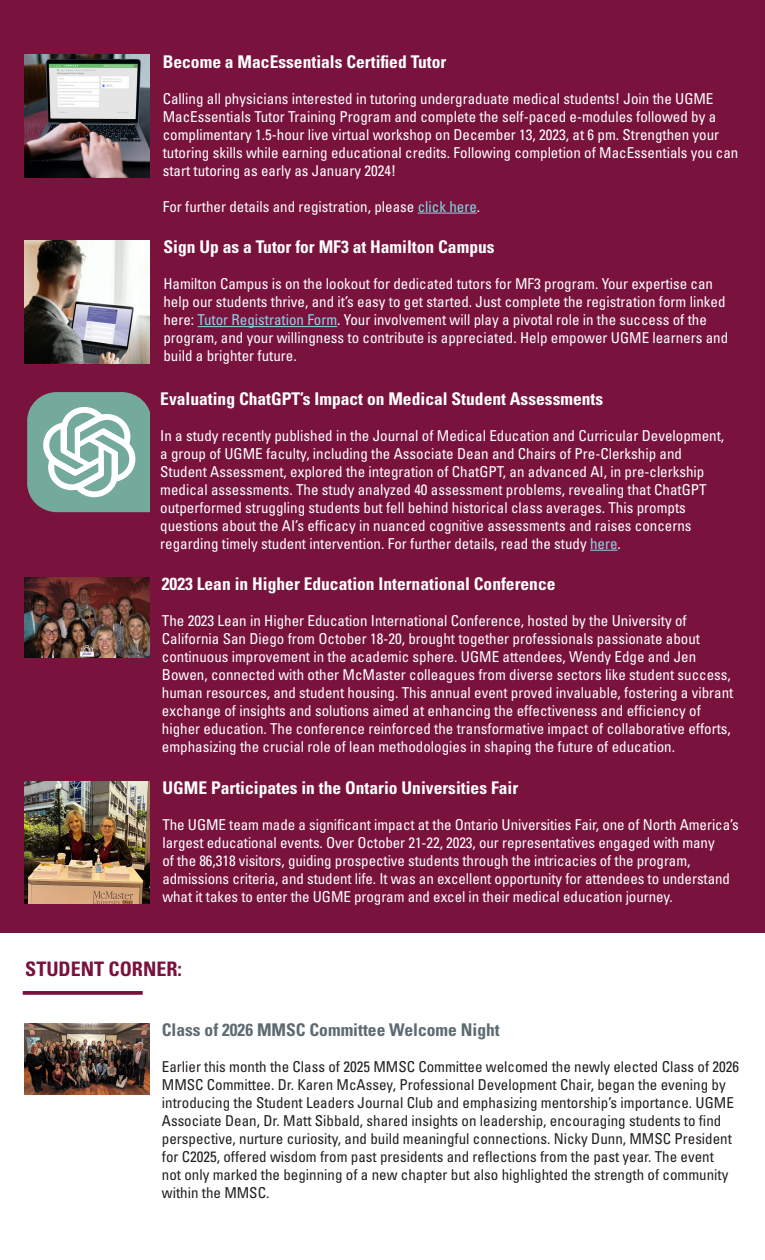
<style>
.page{position:relative;width:765px;height:1260px;background:#fff}
.page>*{position:absolute;margin:0;border:0;box-sizing:border-box;transform-origin:0 0}
.t1{font:700 condensed 20px "Univers LT Std";color:#7a113d}
.t2{font:700 condensed 17.5px "Univers LT Std";color:#fff}
.t3{font:700 condensed 17.5px "Univers LT Std";color:#5d6a71}
.t4{font:condensed 15px/18px "Univers LT Std";color:#fff}
.t5{font:condensed 15px/18px "Univers LT Std";color:#231f20}
.s1{color:#8bd3e6}
</style>
<div class="page">
<div style="left:0;top:0;width:765px;height:933px;background:#79133e"></div>
<svg style="left:23px;top:991px;width:120px;height:4px"></svg>
<img style="left:25px;top:1024px;width:125px;height:71px">
<svg style="left:590px;top:550px;width:28px;height:1px"></svg>
<svg style="left:27px;top:392px;width:123px;height:120px;background:#94b7af"></svg>
<hr style="left:198px;top:326px;width:139px;height:1px;background:#8bd3e6">
<img style="left:25px;top:240px;width:125px;height:123px">
<hr style="left:418px;top:213px;width:59px;height:1px;background:#8bd3e6">
<img style="left:25px;top:55px;width:125px;height:123px">
<img style="left:25px;top:578px;width:125px;height:80px">
<img style="left:25px;top:781px;width:125px;height:123px">
<p class="t2" style="left:163px;top:51px;width:285px">Become a MacEssentials Certified Tutor</p>
<p class="t4" style="left:163px;top:89px;width:577px">Calling all physicians interested in tutoring undergraduate medical students! Join the UGME MacEssentials Tutor Training Program and complete the self-paced e-modules followed by a complimentary 1.5-hour live virtual workshop on December 13, 2023, at 6 pm. Strengthen your tutoring skills while earning educational credits. Following completion of MacEssentials you can start tutoring as early as January 2024!</p>
<p class="t4" style="left:163px;top:197px;width:319px">For further details and registration, please <span class="s1">click here</span>.</p>
<p class="t2" style="left:163px;top:236px;width:333px">Sign Up as a Tutor for MF3 at Hamilton Campus</p>
<p class="t4" style="left:163px;top:275px;width:566px">Hamilton Campus is on the lookout for dedicated tutors for MF3 program. Your expertise can help our students thrive, and it’s easy to get started. Just complete the registration form linked here: <span class="s1">Tutor Registration Form</span>. Your involvement will play a pivotal role in the success of the program, and your willingness to contribute is appreciated. Help empower UGME learners and build a brighter future.</p>
<p class="t2" style="left:160px;top:388px;width:444px">Evaluating ChatGPT’s Impact on Medical Student Assessments</p>
<p class="t4" style="left:160px;top:426px;width:566px">In a study recently published in the Journal of Medical Education and Curricular Development, a group of UGME faculty, including the Associate Dean and Chairs of Pre-Clerkship and Student Assessment, explored the integration of ChatGPT, an advanced AI, in pre-clerkship medical assessments. The study analyzed 40 assessment problems, revealing that ChatGPT outperformed struggling students but fell behind historical class averages. This prompts questions about the AI’s efficacy in nuanced cognitive assessments and raises concerns regarding timely student intervention. For further details, read the study <span class="s1">here</span>.</p>
<p class="t2" style="left:162px;top:573px;width:395px">2023 Lean in Higher Education International Conference</p>
<p class="t4" style="left:162px;top:612px;width:573px">The 2023 Lean in Higher Education International Conference, hosted by the University of California San Diego from October 18-20, brought together professionals passionate about continuous improvement in the academic sphere. UGME attendees, Wendy Edge and Jen Bowen, connected with other McMaster colleagues from diverse sectors like student success, human resources, and student housing. This annual event proved invaluable, fostering a vibrant exchange of insights and solutions aimed at enhancing the effectiveness and efficiency of higher education. The conference reinforced the transformative impact of collaborative efforts, emphasizing the crucial role of lean methodologies in shaping the future of education.</p>
<p class="t2" style="left:162px;top:777px;width:357px">UGME Participates in the Ontario Universities Fair</p>
<p class="t4" style="left:162px;top:815px;width:578px">The UGME team made a significant impact at the Ontario Universities Fair, one of North America’s largest educational events. Over October 21-22, 2023, our representatives engaged with many<br>of the 86,318 visitors, guiding prospective students through the intricacies of the program, admissions criteria, and student life. It was an excellent opportunity for attendees to understand what it takes to enter the UGME program and excel in their medical education journey.</p>
<p class="t1" style="left:25px;top:957px;width:158px">STUDENT CORNER:</p>
<p class="t3" style="left:162px;top:1019px;width:339px">Class of 2026 MMSC Committee Welcome Night</p>
<p class="t5" style="left:162px;top:1058px;width:579px">Earlier this month the Class of 2025 MMSC Committee welcomed the newly elected Class of 2026<br>MMSC Committee. Dr. Karen McAssey, Professional Development Chair, began the evening by introducing the Student Leaders Journal Club and emphasizing mentorship’s importance. UGME Associate Dean, Dr. Matt Sibbald, shared insights on leadership, encouraging students to find perspective, nurture curiosity, and build meaningful connections. Nicky Dunn, MMSC President for C2025, offered wisdom from past presidents and reflections from the past year. The event<br>not only marked the beginning of a new chapter but also highlighted the strength of community within the MMSC.</p>
</div>
